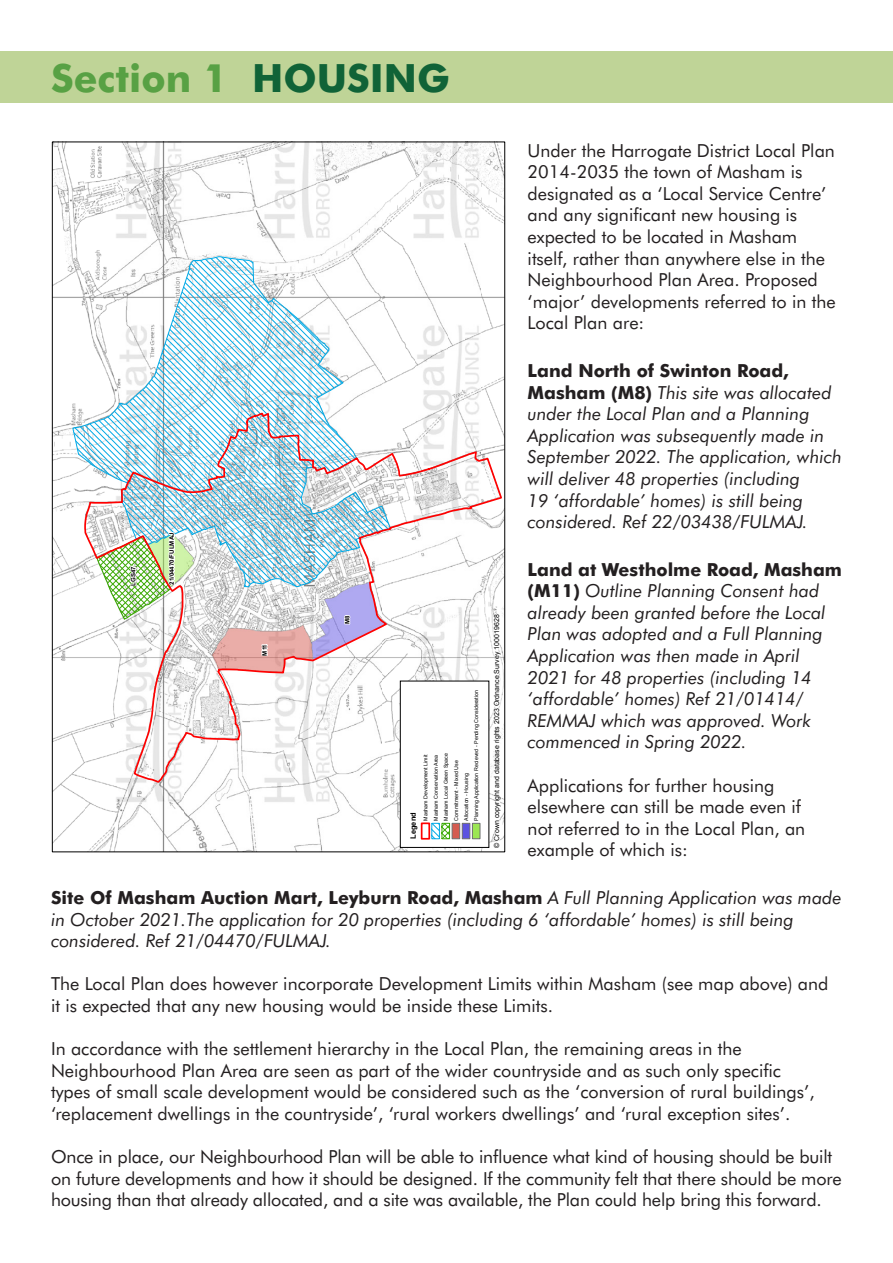
<style>
.page{position:relative;width:893px;height:1263px;background:#fff}
.page>*{position:absolute;margin:0;border:0;box-sizing:border-box;transform-origin:0 0}
.t1{font:52.05px "ESRI North";color:#000}
.t2{font:700 39px "Futura BT";color:#58a144}
.t3{font:18px/21.6px "Futura BT";color:#231f20}
.t4{font:italic 18px/21.6px "Futura BT";color:#231f20}
.t5{font:700 7.35px "Arial";letter-spacing:.015em;color:#000}
.t6{font:7.05px/8.1px "Arial";letter-spacing:.005em;color:#000}
.t7{font:700 6.15px "Arial";letter-spacing:-.005em;color:#000}
.t8{font:5.25px/10.2px "Arial";letter-spacing:.005em;color:#000}
.s1{color:#106337}
.s2{font-weight:700;font-style:normal}
</style>
<div class="page">
<div style="left:0;top:51px;width:893px;height:51px;background:#bfd497"></div>
<img style="left:54px;top:143px;width:449px;height:707px">
<svg style="left:72px;top:256px;width:320px;height:332px"></svg>
<svg style="left:83px;top:411px;width:420px;height:373px"></svg>
<svg style="left:248px;top:643px;width:26px;height:14px"></svg>
<svg style="left:73px;top:447px;width:318px;height:178px"></svg>
<svg style="left:482px;top:612px;width:24px;height:238px"></svg>
<div style="left:400px;top:681px;width:89px;height:166px;background:#fff"></div>
<div style="left:421px;top:822px;width:9px;height:18px;border:2px solid #f00"></div>
<div style="left:431px;top:823px;width:9px;height:16px;border:1px solid #00a9e6"></div>
<svg style="left:432px;top:823px;width:16px;height:16px"></svg>
<div style="left:441px;top:823px;width:9px;height:16px;border:1px solid #38a800"></div>
<div style="left:452px;top:823px;width:8px;height:16px;background:#d45b50;border:1px solid #6e6e6e"></div>
<div style="left:462px;top:823px;width:8px;height:16px;background:#5c53e0;border:1px solid #6e6e6e"></div>
<div style="left:472px;top:823px;width:8px;height:16px;background:#9ce653;border:1px solid #6e6e6e"></div>
<div style="left:400px;top:681px;width:89px;height:167px;border:1px solid #000"></div>
<h2 class="t2" style="left:51px;top:54px;width:401px">Section 1 <span class="s1">HOUSING</span></h2>
<p class="t3" style="left:528px;top:139px;width:310px">Under the Harrogate District Local Plan 2014-2035 the town of Masham is designated as a ‘Local Service Centre’ and any significant new housing is expected to be located in Masham itself, rather than anywhere else in the Neighbourhood Plan Area. Proposed ‘major’ developments referred to in the Local Plan are:</p>
<p class="t4" style="left:528px;top:360px;width:316px"><span class="s2">Land North of Swinton Road, Masham (M8)</span> This site was allocated under the Local Plan and a Planning Application was subsequently made in September 2022. The application, which will deliver 48 properties (including<br>19 ‘affordable’ homes) is still being considered. Ref 22/03438/FULMAJ.</p>
<p class="t4" style="left:528px;top:558px;width:316px"><span class="s2">Land at Westholme Road, Masham (M11)</span> Outline Planning Consent had already been granted before the Local Plan was adopted and a Full Planning Application was then made in April 2021 for 48 properties (including 14 ‘affordable’ homes) Ref 21/01414/ REMMAJ which was approved. Work commenced in Spring 2022.</p>
<p class="t3" style="left:528px;top:774px;width:279px">Applications for further housing elsewhere can still be made even if not referred to in the Local Plan, an example of which is:</p>
<p class="t4" style="left:51px;top:886px;width:792px"><span class="s2">Site Of Masham Auction Mart, Leyburn Road, Masham</span> A Full Planning Application was made in October 2021.The application for 20 properties (including 6 ‘affordable’ homes) is still being considered. Ref 21/04470/FULMAJ.</p>
<p class="t3" style="left:51px;top:973px;width:779px">The Local Plan does however incorporate Development Limits within Masham (see map above) and it is expected that any new housing would be inside these Limits.</p>
<p class="t3" style="left:51px;top:1038px;width:765px">In accordance with the settlement hierarchy in the Local Plan, the remaining areas in the Neighbourhood Plan Area are seen as part of the wider countryside and as such only specific types of small scale development would be considered such as the ‘conversion of rural buildings’, ‘replacement dwellings in the countryside’, ‘rural workers dwellings’ and ‘rural exception sites’.</p>
<p class="t3" style="left:51px;top:1146px;width:792px">Once in place, our Neighbourhood Plan will be able to influence what kind of housing should be built on future developments and how it should be designed. If the community felt that there should be more housing than that already allocated, and a site was available, the Plan could help bring this forward.</p>
<h1 class="t1" style="left:498px;top:161px;width:19px;rotate:-90deg">¯</h1>
<p class="t7" style="left:167px;top:585px;width:54px;rotate:-90deg">21/04470/FULMAJ</p>
<p class="t7" style="left:129px;top:586px;width:21px;rotate:-90deg">LGS47</p>
<p class="t6" style="left:493px;top:848px;width:235px;rotate:-90deg">© Crown copyright and database rights 2023 Ordnance Survey 100019628</p>
<p class="t7" style="left:343px;top:624px;width:10px;rotate:-90deg">M8</p>
<p class="t7" style="left:260px;top:655px;width:13px;rotate:-90deg">M11</p>
<p class="t6" style="left:533px;top:723px;width:55px;rotate:-90deg">Drawn by: ASG<br>Date: 22.02.2023</p>
<p class="t8" style="left:421px;top:820px;width:132px;rotate:-90deg">Masham Development Limit<br>Masham Conservation Area<br>Masham Local Green Space<br>Commitment - Mixed Use<br>Allocation - Housing<br>Planning Application Recieved - Pending Consideration</p>
<p class="t5" style="left:408px;top:839px;width:28px;rotate:-90deg">Legend</p>
</div>
